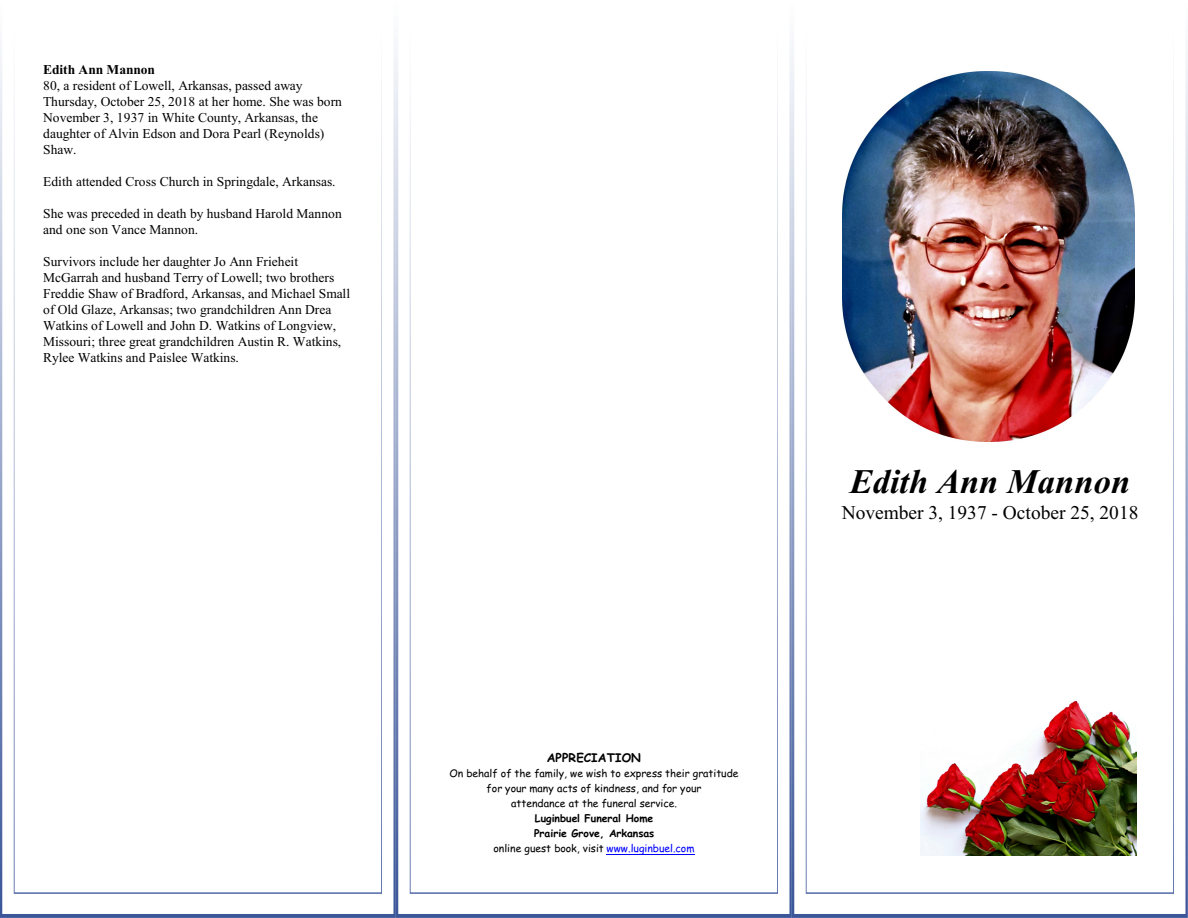
<style>
.page{position:relative;width:1188px;height:918px;background:#fff}
.page>*{position:absolute;margin:0;border:0;box-sizing:border-box;transform-origin:0 0}
.t1{font:italic 700 34.5px "Times New Roman";color:#000}
.t2{font:19.5px "Times New Roman";color:#000}
.t3{font:13.5px/16px "Times New Roman";color:#000}
.t4{font:700 13.5px "Times New Roman";letter-spacing:-.005em;color:#000}
.t5{font:700 12px "Comic Sans MS";letter-spacing:.005em;color:#000}
.t6{font:10.5px/15px "Comic Sans MS";color:#000;text-align:center}
.t7{font:700 10.5px/15px "Comic Sans MS";color:#000;text-align:center}
.s1{font-weight:400}
.s2{font-weight:400;color:#00f}
</style>
<div class="page">
<img style="left:0;top:50px;width:1188px;height:868px">
<img style="left:14px;top:50px;width:368px;height:844px">
<img style="left:410px;top:50px;width:368px;height:844px">
<img style="left:806px;top:50px;width:368px;height:844px">
<hr style="left:607px;top:854px;width:88px;height:1px;background:#00f">
<img style="left:843px;top:72px;width:291px;height:369px">
<img style="left:921px;top:694px;width:216px;height:162px">
<p class="t4" style="left:43px;top:65px;width:113px">Edith Ann Mannon</p>
<p class="t3" style="left:43px;top:79px;width:300px">80, a resident of Lowell, Arkansas, passed away Thursday, October 25, 2018 at her home. She was born November 3, 1937 in White County, Arkansas, the daughter of Alvin Edson and Dora Pearl (Reynolds)<br>Shaw.</p>
<p class="t3" style="left:43px;top:175px;width:294px">Edith attended Cross Church in Springdale, Arkansas.</p>
<p class="t3" style="left:43px;top:207px;width:300px">She was preceded in death by husband Harold Mannon and one son Vance Mannon.</p>
<p class="t3" style="left:43px;top:255px;width:308px">Survivors include her daughter Jo Ann Frieheit McGarrah and husband Terry of Lowell; two brothers Freddie Shaw of Bradford, Arkansas, and Michael Small of Old Glaze, Arkansas; two grandchildren Ann Drea Watkins of Lowell and John D. Watkins of Longview, Missouri; three great grandchildren Austin R. Watkins, Rylee Watkins and Paislee Watkins.</p>
<p class="t5" style="left:547px;top:752px;width:96px">APPRECIATION</p>
<p class="t6" style="left:449px;top:767px;width:291px">On behalf of the family, we wish to express their gratitude for your many acts of kindness, and for your<br>attendance at the funeral service.</p>
<p class="t7" style="left:493px;top:812px;width:203px">Luginbuel Funeral Home<br>Prairie Grove, Arkansas<br><span class="s1">online guest book, visit</span> <span class="s2">www.luginbuel.com</span></p>
<h1 class="t1" style="left:850px;top:469px;width:282px">Edith Ann Mannon</h1>
<h2 class="t2" style="left:842px;top:506px;width:298px">November 3, 1937 - October 25, 2018</h2>
</div>
